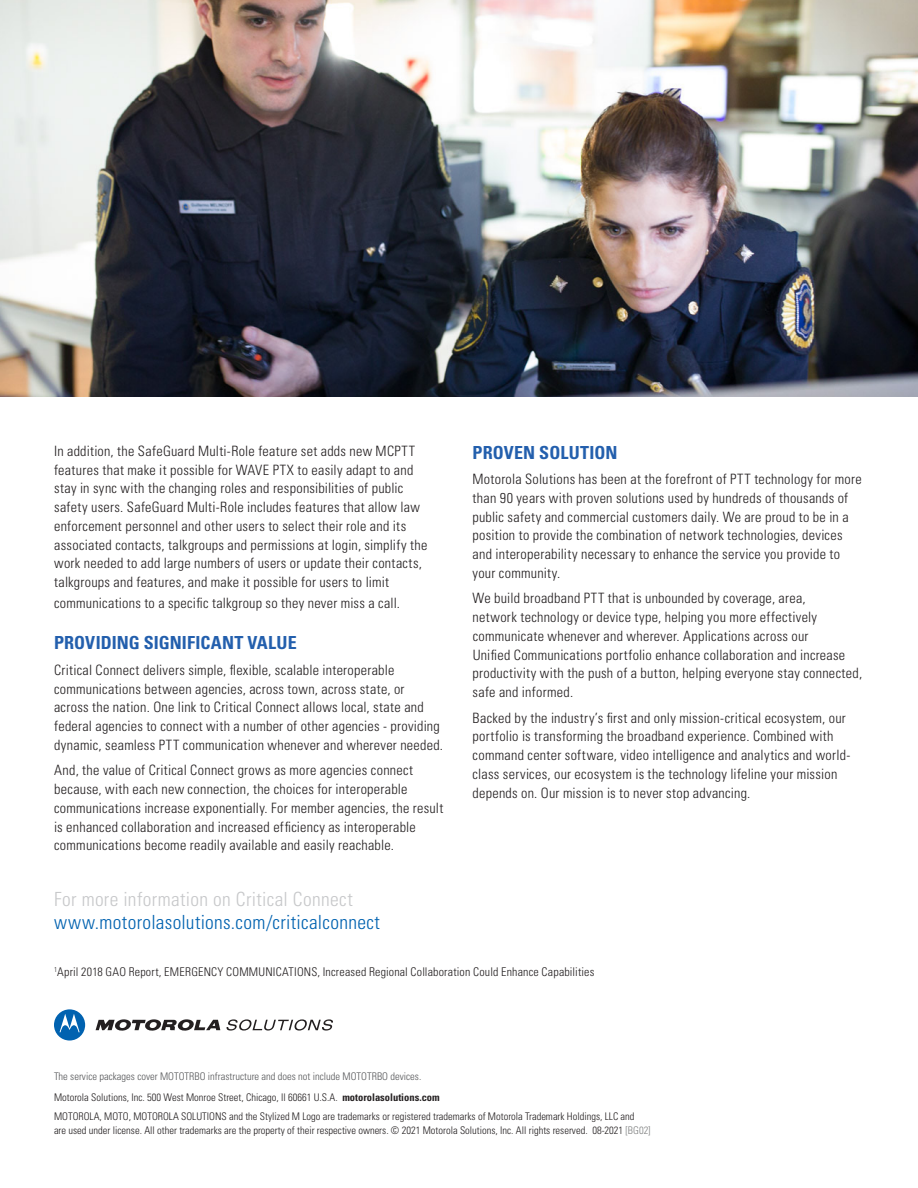
<style>
.page{position:relative;width:918px;height:1188px;background:#fff}
.page>*{position:absolute;margin:0;border:0;box-sizing:border-box;transform-origin:0 0}
.t1{font:300 condensed 19.5px "Univers";letter-spacing:.015em;color:#0162b0}
.t2{font:300 condensed 19.5px "Univers";letter-spacing:.015em;color:#c7c8ca}
.t3{font:700 condensed 18px "Univers";letter-spacing:.005em;color:#235fad}
.t4{font:300 condensed 14.25px/18.8px "Univers LT Std";letter-spacing:.02em;color:#231f20}
.t5{font:300 condensed 12px "Univers";letter-spacing:.015em;color:#231f20}
.t6{font:300 condensed 10.5px/13.5px "Univers";color:#231f20}
.t7{font:300 condensed 10.5px/20.7px "Univers";color:#57585a}
.s1{color:#231f20}
.s2{font-weight:700;color:#231f20}
.s3{color:#7f8080}
</style>
<div class="page">
<svg style="left:96px;top:1019px;width:124px;height:12px"></svg>
<svg style="left:54px;top:1009px;width:31px;height:32px"></svg>
<svg style="left:227px;top:1019px;width:106px;height:12px"></svg>
<img style="left:0;top:0;width:918px;height:396px">
<p class="t4" style="left:54px;top:441px;width:375px">In addition, the SafeGuard Multi-Role feature set adds new MCPTT features that make it possible for WAVE PTX to easily adapt to and stay in sync with the changing roles and responsibilities of public safety users. SafeGuard Multi-Role includes features that allow law enforcement personnel and other users to select their role and its associated contacts, talkgroups and permissions at login, simplify the work needed to add large numbers of users or update their contacts, talkgroups and features, and make it possible for users to limit</p>
<p class="t4" style="left:54px;top:594px;width:348px">communications to a specific talkgroup so they never miss a call.</p>
<p class="t3" style="left:54px;top:632px;width:244px">PROVIDING SIGNIFICANT VALUE</p>
<p class="t4" style="left:54px;top:660px;width:391px">Critical Connect delivers simple, flexible, scalable interoperable communications between agencies, across town, across state, or<br>across the nation. One link to Critical Connect allows local, state and federal agencies to connect with a number of other agencies - providing dynamic, seamless PTT communication whenever and wherever needed.</p>
<p class="t4" style="left:54px;top:761px;width:391px">And, the value of Critical Connect grows as more agencies connect because, with each new connection, the choices for interoperable communications increase exponentially. For member agencies, the result is enhanced collaboration and increased efficiency as interoperable communications become readily available and easily reachable.</p>
<h1 class="t2" style="left:54px;top:887px;width:300px">For more information on Critical Connect</h1>
<h1 class="t1" style="left:54px;top:911px;width:328px">www.motorolasolutions.com/criticalconnect</h1>
<p class="t3" style="left:472px;top:441px;width:147px">PROVEN SOLUTION</p>
<p class="t4" style="left:472px;top:470px;width:391px">Motorola Solutions has been at the forefront of PTT technology for more than 90 years with proven solutions used by hundreds of thousands of public safety and commercial customers daily. We are proud to be in a position to provide the combination of network technologies, devices and interoperability necessary to enhance the service you provide to your community.</p>
<p class="t4" style="left:472px;top:589px;width:391px">We build broadband PTT that is unbounded by coverage, area,<br>network technology or device type, helping you more effectively communicate whenever and wherever. Applications across our<br>Unified Communications portfolio enhance collaboration and increase productivity with the push of a button, helping everyone stay connected, safe and informed.</p>
<p class="t4" style="left:473px;top:708px;width:379px">Backed by the industry’s first and only mission-critical ecosystem, our portfolio is transforming the broadband experience. Combined with command center software, video intelligence and analytics and world&shy;class services, our ecosystem is the technology lifeline your mission depends on. Our mission is to never stop advancing.</p>
<p class="t5" style="left:54px;top:965px;width:542px"><sup>1</sup>April 2018 GAO Report, EMERGENCY COMMUNICATIONS, Increased Regional Collaboration Could Enhance Capabilities</p>
<p class="t7" style="left:54px;top:1066px;width:387px">The service packages cover MOTOTRBO infrastructure and does not include MOTOTRBO devices.<br><span class="s1">Motorola Solutions, Inc. 500 West Monroe Street, Chicago, Il 60661 U.S.A.</span> <span class="s2">motorolasolutions.com</span></p>
<p class="t6" style="left:54px;top:1110px;width:598px">MOTOROLA, MOTO, MOTOROLA SOLUTIONS and the Stylized M Logo are trademarks or registered trademarks of Motorola Trademark Holdings, LLC and<br>are used under license. All other trademarks are the property of their respective owners. © 2021 Motorola Solutions, Inc. All rights reserved. 08-2021 <span class="s3">[BG02]</span></p>
</div>
